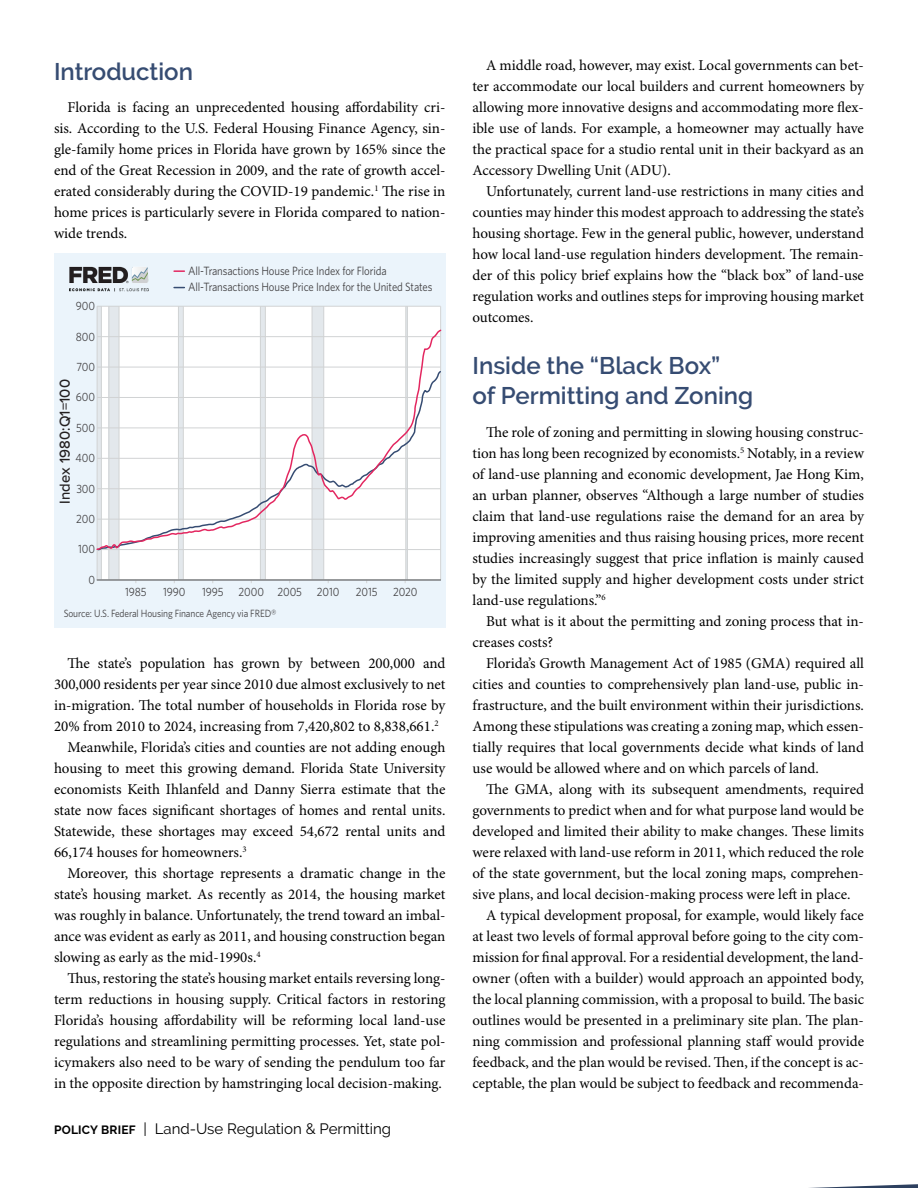
<style>
.page{position:relative;width:918px;height:1188px;background:#fff}
.page>*{position:absolute;margin:0;border:0;box-sizing:border-box;transform-origin:0 0}
.Section_Header{font:600 24px/30px "Raleway";color:#364c72}
.Body_Copy{font:15px/21px "Minion Pro";color:#000;text-align:justify}
.t1{font:15px "Raleway";color:#000}
.t2{font:500 15px "Proxima Nova Wide";letter-spacing:.01em;color:#231f20;scale:.9 1}
.t3{font:12px/16.4px "Whitney";letter-spacing:-.01em;color:#414042;scale:.9 1}
.t4{font:10.5px "Whitney";letter-spacing:-.01em;color:#414042;scale:.9 1}
.s1{font-weight:700;font-size:12px}
</style>
<div class="page">
<div style="left:54px;top:253px;width:392px;height:375px;background:#ebf4fb"></div>
<div style="left:97px;top:306px;width:344px;height:274px;background:#fff"></div>
<hr style="left:97px;top:306px;width:4px;height:274px;background:#e3e8ec">
<div style="left:109px;top:306px;width:10px;height:274px;background:#e3e8ec"></div>
<hr style="left:179px;top:306px;width:4px;height:274px;background:#e3e8ec">
<div style="left:260px;top:306px;width:5px;height:274px;background:#e3e8ec"></div>
<div style="left:312px;top:306px;width:12px;height:274px;background:#e3e8ec"></div>
<hr style="left:406px;top:306px;width:1px;height:274px;background:#e3e8ec">
<hr style="left:97px;top:306px;width:344px;height:1px;background:#d1d3d4">
<svg style="left:174px;top:270px;width:10px;height:2px"></svg>
<img style="left:70px;top:267px;width:78px;height:25px">
<hr style="left:97px;top:306px;width:1px;height:274px;background:#d1d3d4">
<hr style="left:101px;top:306px;width:1px;height:274px;background:#d1d3d4">
<hr style="left:109px;top:306px;width:1px;height:274px;background:#d1d3d4">
<hr style="left:119px;top:306px;width:1px;height:274px;background:#d1d3d4">
<hr style="left:178px;top:306px;width:1px;height:274px;background:#d1d3d4">
<hr style="left:183px;top:306px;width:1px;height:274px;background:#d1d3d4">
<hr style="left:260px;top:306px;width:1px;height:274px;background:#d1d3d4">
<hr style="left:265px;top:306px;width:1px;height:274px;background:#d1d3d4">
<hr style="left:312px;top:306px;width:1px;height:274px;background:#d1d3d4">
<hr style="left:323px;top:306px;width:1px;height:274px;background:#d1d3d4">
<hr style="left:405px;top:306px;width:1px;height:274px;background:#d1d3d4">
<hr style="left:407px;top:306px;width:1px;height:274px;background:#d1d3d4">
<hr style="left:440px;top:306px;width:1px;height:274px;background:#d1d3d4">
<svg style="left:96px;top:328px;width:346px;height:223px"></svg>
<hr style="left:97px;top:579px;width:344px;height:2px;background:#808285">
<svg style="left:809px;top:1184px;width:109px;height:4px"></svg>
<p class="Section_Header" style="left:54px;top:57px;width:141px">Introduction</p>
<p class="Body_Copy" style="left:54px;top:97px;width:393px;text-indent:14px">Florida is facing an unprecedented housing affordability cri&shy;sis. According to the U.S. Federal Housing Finance Agency, sin&shy;gle-family home prices in Florida have grown by 165% since the end of the Great Recession in 2009, and the rate of growth accel&shy;erated considerably during the COVID-19 pandemic.<sup>1</sup> The rise in home prices is particularly severe in Florida compared to nation&shy;wide trends.</p>
<p class="t3" style="left:76px;top:298px;width:23px">900</p>
<p class="t3" style="left:76px;top:328px;width:23px">800</p>
<p class="t3" style="left:76px;top:358px;width:22px">700</p>
<p class="t3" style="left:76px;top:389px;width:23px">600</p>
<p class="t3" style="left:76px;top:419px;width:22px">500</p>
<p class="t3" style="left:76px;top:450px;width:23px">400</p>
<p class="t3" style="left:76px;top:480px;width:22px">300</p>
<p class="t3" style="left:76px;top:510px;width:22px">200</p>
<p class="t3" style="left:78px;top:541px;width:20px">100</p>
<p class="t3" style="left:88px;top:571px;width:9px">0</p>
<p class="t2" style="left:54px;top:504px;width:140px;rotate:-90deg">Index 1980:Q1=100</p>
<p class="t3" style="left:188px;top:262px;width:273px">All-Transactions House Price Index for Florida<br>All-Transactions House Price Index for the United States</p>
<p class="t3" style="left:125px;top:583px;width:25px">1985</p>
<p class="t3" style="left:163px;top:583px;width:26px">1990</p>
<p class="t3" style="left:202px;top:583px;width:25px">1995</p>
<p class="t3" style="left:239px;top:583px;width:114px">2000 2005 2010</p>
<p class="t3" style="left:356px;top:583px;width:26px">2015</p>
<p class="t3" style="left:393px;top:583px;width:29px">2020</p>
<p class="t4" style="left:64px;top:606px;width:238px">Source: U.S. Federal Housing Finance Agency via FRED®</p>
<p class="Body_Copy" style="left:54px;top:653px;width:393px;text-indent:14px">The state’s population has grown by between 200,000 and 300,000 residents per year since 2010 due almost exclusively to net in-migration. The total number of households in Florida rose by 20% from 2010 to 2024, increasing from 7,420,802 to 8,838,661.<sup>2</sup></p>
<p class="Body_Copy" style="left:54px;top:737px;width:393px;text-indent:14px">Meanwhile, Florida’s cities and counties are not adding enough housing to meet this growing demand. Florida State University economists Keith Ihlanfeld and Danny Sierra estimate that the state now faces significant shortages of homes and rental units.<br>Statewide, these shortages may exceed 54,672 rental units and 66,174 houses for homeowners.<sup>3</sup></p>
<p class="Body_Copy" style="left:54px;top:863px;width:393px;text-indent:14px">Moreover, this shortage represents a dramatic change in the state’s housing market. As recently as 2014, the housing market was roughly in balance. Unfortunately, the trend toward an imbal&shy;ance was evident as early as 2011, and housing construction began slowing as early as the mid-1990s.<sup>4</sup></p>
<p class="Body_Copy" style="left:54px;top:968px;width:393px;text-indent:14px">Thus, restoring the state’s housing market entails reversing long&shy;term reductions in housing supply. Critical factors in restoring Florida’s housing affordability will be reforming local land-use regulations and streamlining permitting processes. Yet, state pol&shy;icymakers also need to be wary of sending the pendulum too far in the opposite direction by hamstringing local decision-making.</p>
<p class="t1" style="left:54px;top:1120px;width:339px"><span class="s1">POLICY BRIEF</span> | Land-Use Regulation &amp; Permitting</p>
<p class="Body_Copy" style="left:472px;top:55px;width:393px;text-indent:14px">A middle road, however, may exist. Local governments can bet&shy;ter accommodate our local builders and current homeowners by allowing more innovative designs and accommodating more flex&shy;ible use of lands. For example, a homeowner may actually have the practical space for a studio rental unit in their backyard as an Accessory Dwelling Unit (ADU).</p>
<p class="Body_Copy" style="left:472px;top:181px;width:393px;text-indent:14px">Unfortunately, current land-use restrictions in many cities and counties may hinder this modest approach to addressing the state’s housing shortage. Few in the general public, however, understand how local land-use regulation hinders development. The remain&shy;der of this policy brief explains how the “black box” of land-use regulation works and outlines steps for improving housing market outcomes.</p>
<p class="Section_Header" style="left:472px;top:351px;width:282px">Inside the “Black Box”<br>of Permitting and Zoning</p>
<p class="Body_Copy" style="left:472px;top:422px;width:393px;text-indent:14px">The role of zoning and permitting in slowing housing construc&shy;tion has long been recognized by economists.<sup>5</sup> Notably, in a review of land-use planning and economic development, Jae Hong Kim, an urban planner, observes “Although a large number of studies claim that land-use regulations raise the demand for an area by improving amenities and thus raising housing prices, more recent studies increasingly suggest that price inflation is mainly caused by the limited supply and higher development costs under strict land-use regulations.”<sup>6</sup></p>
<p class="Body_Copy" style="left:472px;top:611px;width:393px;text-indent:14px">But what is it about the permitting and zoning process that in&shy;creases costs?</p>
<p class="Body_Copy" style="left:472px;top:653px;width:393px;text-indent:14px">Florida’s Growth Management Act of 1985 (GMA) required all cities and counties to comprehensively plan land-use, public in&shy;frastructure, and the built environment within their jurisdictions.<br>Among these stipulations was creating a zoning map, which essen&shy;tially requires that local governments decide what kinds of land use would be allowed where and on which parcels of land.</p>
<p class="Body_Copy" style="left:472px;top:779px;width:393px;text-indent:14px">The GMA, along with its subsequent amendments, required governments to predict when and for what purpose land would be developed and limited their ability to make changes. These limits were relaxed with land-use reform in 2011, which reduced the role of the state government, but the local zoning maps, comprehen&shy;sive plans, and local decision-making process were left in place.</p>
<p class="Body_Copy" style="left:472px;top:905px;width:393px;text-indent:14px">A typical development proposal, for example, would likely face at least two levels of formal approval before going to the city com&shy;mission for final approval. For a residential development, the land&shy;owner (often with a builder) would approach an appointed body, the local planning commission, with a proposal to build. The basic outlines would be presented in a preliminary site plan. The plan&shy;ning commission and professional planning staff would provide feedback, and the plan would be revised. Then, if the concept is ac&shy;ceptable, the plan would be subject to feedback and recommenda-</p>
</div>
